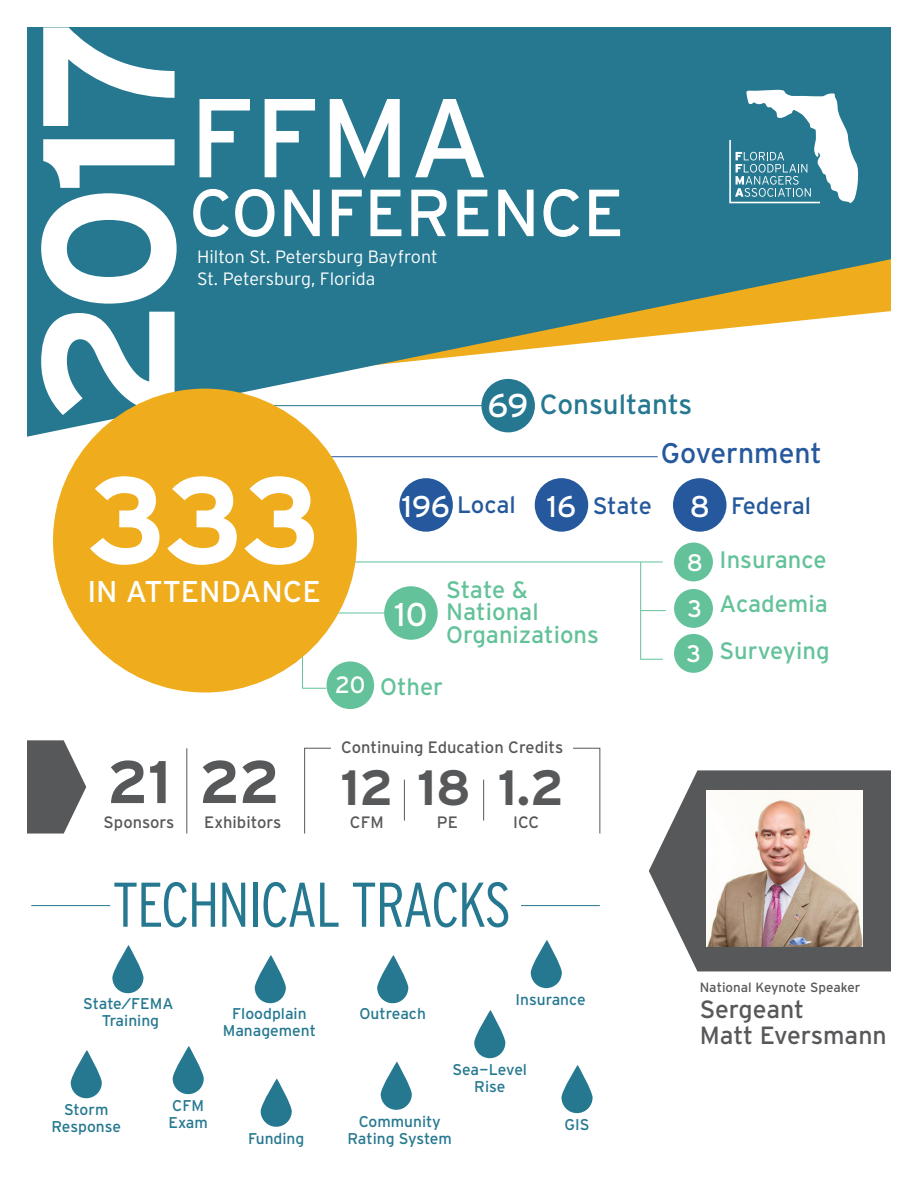
<style>
.page{position:relative;width:918px;height:1188px;background:#fff}
.page>*{position:absolute;margin:0;border:0;box-sizing:border-box;transform-origin:0 0}
.t1{font:700 187.65px "Interstate";color:#fff}
.t2{font:700 122.7px "Interstate";color:#fff}
.t3{font:111.9px "Interstate";color:#fff}
.t4{font:66.45px "Interstate";color:#fff}
.t5{font:300 condensed 63px "Interstate";letter-spacing:-.025em;color:#257890}
.t6{font:700 60px "Interstate";color:#57585a}
.t7{font:700 49.5px "Interstate";color:#57585a}
.t8{font:32.85px "Interstate";color:#fff}
.t9{font:30px "Interstate";color:#fff}
.t10{font:28.35px "Interstate";color:#25589c}
.t11{font:27.75px "Interstate";color:#257890}
.t12{font:24.9px/26.4px "Interstate";color:#57585a}
.t13{font:23.85px/22.5px "Interstate";color:#63c299}
.t14{font:23.85px "Interstate";letter-spacing:-.01em;color:#25589c}
.t15{font:23.85px/46.5px "Interstate";color:#fff}
.t16{font:300 17.85px/21.5px "Interstate";color:#fff}
.t17{font:16.5px "Interstate";color:#57585a}
.t18{font:15.6px/17px "Interstate Mono";color:#257890;text-align:center}
.t19{font:13.35px "Interstate";color:#57585a}
.s1{font-size:32.85px;color:#fff}
.s2{font-size:30px;color:#fff}
.s3{font-size:23.55px;color:#fff}
</style>
<div class="page">
<svg style="left:27px;top:27px;width:864px;height:415px;fill:#257890"></svg>
<svg style="left:729px;top:90px;width:129px;height:113px"></svg>
<div style="left:327px;top:661px;width:47px;height:48px;background:#63c299;border-radius:50%"></div>
<svg style="left:302px;top:658px;width:25px;height:31px"></svg>
<div style="left:481px;top:379px;width:54px;height:53px;background:#257890;border-radius:50%"></div>
<hr style="left:237px;top:405px;width:245px;height:1px;background:#257890">
<div style="left:673px;top:478px;width:53px;height:54px;background:#25589c;border-radius:50%"></div>
<hr style="left:317px;top:456px;width:341px;height:1px;background:#25589c">
<div style="left:399px;top:478px;width:54px;height:54px;background:#25589c;border-radius:50%"></div>
<div style="left:535px;top:478px;width:53px;height:54px;background:#25589c;border-radius:50%"></div>
<div style="left:674px;top:634px;width:39px;height:39px;background:#63c299;border-radius:50%"></div>
<svg style="left:339px;top:585px;width:86px;height:29px"></svg>
<div style="left:384px;top:586px;width:54px;height:54px;background:#63c299;border-radius:50%"></div>
<div style="left:674px;top:543px;width:39px;height:38px;background:#63c299;border-radius:50%"></div>
<div style="left:674px;top:589px;width:39px;height:39px;background:#63c299;border-radius:50%"></div>
<hr style="left:275px;top:562px;width:388px;height:1px;background:#63c299">
<svg style="left:640px;top:561px;width:26px;height:99px"></svg>
<div style="left:53px;top:389px;width:304px;height:304px;background:#efac1c;border-radius:50%"></div>
<hr style="left:186px;top:748px;width:1px;height:86px;background:#57585a">
<hr style="left:404px;top:780px;width:1px;height:41px;background:#57585a">
<hr style="left:483px;top:780px;width:1px;height:41px;background:#57585a">
<svg style="left:27px;top:740px;width:59px;height:94px"></svg>
<svg style="left:649px;top:770px;width:242px;height:201px;fill:#57585a"></svg>
<svg style="left:112px;top:945px;width:31px;height:48px"></svg>
<svg style="left:474px;top:1010px;width:31px;height:48px"></svg>
<img style="left:706px;top:791px;width:156px;height:156px">
<svg style="left:381px;top:1062px;width:31px;height:48px"></svg>
<svg style="left:71px;top:1050px;width:31px;height:48px"></svg>
<svg style="left:261px;top:1078px;width:31px;height:49px"></svg>
<svg style="left:173px;top:1046px;width:31px;height:48px"></svg>
<svg style="left:255px;top:955px;width:31px;height:48px"></svg>
<svg style="left:377px;top:955px;width:31px;height:48px"></svg>
<svg style="left:531px;top:940px;width:31px;height:48px"></svg>
<svg style="left:561px;top:1065px;width:32px;height:48px"></svg>
<hr style="left:521px;top:905px;width:79px;height:1px;background:#257890">
<hr style="left:31px;top:905px;width:79px;height:1px;background:#257890">
<h1 class="t1" style="left:4px;top:426px;width:412px;rotate:-90deg">2017</h1>
<h3 class="t3" style="left:189px;top:75px;width:302px">FFMA</h3>
<h3 class="t4" style="left:189px;top:176px;width:436px">CONFERENCE</h3>
<p class="t16" style="left:197px;top:246px;width:242px">Hilton St. Petersburg Bayfront<br>St. Petersburg, Florida</p>
<h3 class="t11" style="left:487px;top:388px;width:207px"><span class="s1">69</span> Consultants</h3>
<h3 class="t10" style="left:661px;top:437px;width:162px">Government</h3>
<h2 class="t2" style="left:87px;top:452px;width:235px">333</h2>
<h3 class="t9" style="left:87px;top:575px;width:235px">IN ATTENDANCE</h3>
<h3 class="t14" style="left:402px;top:492px;width:252px"><span class="s2">196</span> Local <span class="s2">16</span> State</h3>
<h3 class="t14" style="left:690px;top:492px;width:123px"><span class="s2">8</span> Federal</h3>
<h3 class="t8" style="left:394px;top:596px;width:35px">10</h3>
<h3 class="t13" style="left:446px;top:578px;width:154px">State &amp;<br>National<br>Organizations</h3>
<h3 class="t13" style="left:335px;top:675px;width:109px"><span class="s3">20</span> Other</h3>
<h3 class="t15" style="left:687px;top:539px;width:18px">8<br>3</h3>
<h3 class="t13" style="left:720px;top:548px;width:108px">Insurance</h3>
<h3 class="t13" style="left:720px;top:580px;width:111px;line-height:46.8px">Academia<br>Surveying</h3>
<h3 class="t15" style="left:687px;top:630px;width:16px">3</h3>
<h3 class="t6" style="left:107px;top:748px;width:65px">21</h3>
<p class="t17" style="left:104px;top:813px;width:72px">Sponsors</p>
<h3 class="t6" style="left:199px;top:748px;width:82px">22</h3>
<p class="t17" style="left:204px;top:813px;width:78px">Exhibitors</p>
<p class="t17" style="left:341px;top:738px;width:223px">Continuing Education Credits</p>
<h3 class="t7" style="left:340px;top:760px;width:54px">12</h3>
<p class="t17" style="left:350px;top:813px;width:35px">CFM</p>
<h3 class="t7" style="left:417px;top:760px;width:55px">18</h3>
<p class="t17" style="left:437px;top:813px;width:22px">PE</p>
<h3 class="t7" style="left:498px;top:760px;width:68px">1.2</h3>
<p class="t17" style="left:513px;top:813px;width:28px">ICC</p>
<h3 class="t5" style="left:112px;top:869px;width:401px">TECHNICAL TRACKS</h3>
<p class="t18" style="left:83px;top:995px;width:92px">State/FEMA<br>Training</p>
<p class="t18" style="left:223px;top:1005px;width:95px">Floodplain<br>Management</p>
<p class="t18" style="left:360px;top:1005px;width:68px">Outreach</p>
<p class="t18" style="left:516px;top:990px;width:72px">Insurance</p>
<p class="t18" style="left:51px;top:1101px;width:71px">Storm<br>Response</p>
<p class="t18" style="left:168px;top:1097px;width:41px;text-align:left">CFM<br>Exam</p>
<p class="t18" style="left:248px;top:1130px;width:58px">Funding</p>
<p class="t18" style="left:453px;top:1061px;width:76px">Sea-Level<br>Rise</p>
<p class="t18" style="left:348px;top:1113px;width:106px">Community<br>Rating System</p>
<p class="t18" style="left:565px;top:1116px;width:26px">GIS</p>
<p class="t19" style="left:700px;top:979px;width:162px">National Keynote Speaker</p>
<h3 class="t12" style="left:700px;top:996px;width:188px">Sergeant<br>Matt Eversmann</h3>
</div>
